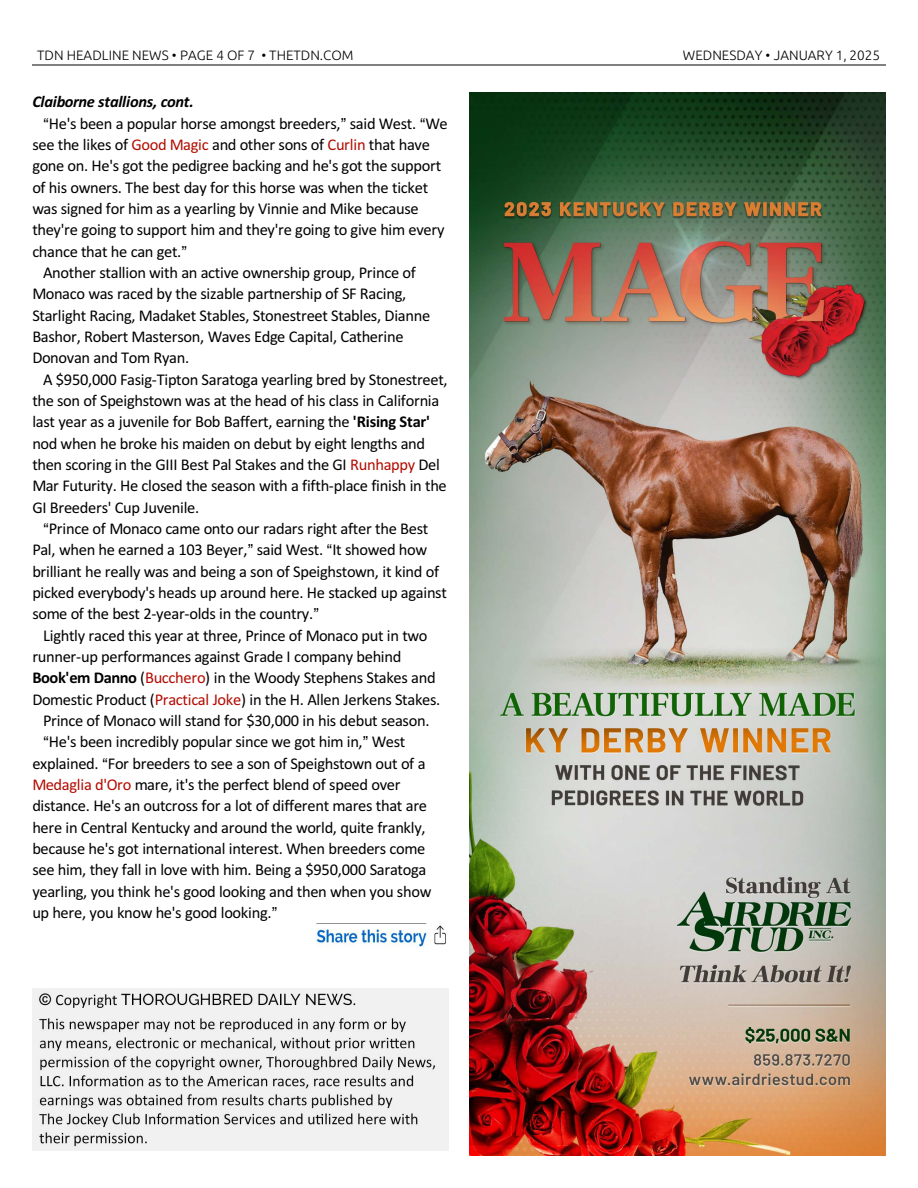
<style>
.page{position:relative;width:918px;height:1188px;background:#fff}
.page>*{position:absolute;margin:0;border:0;box-sizing:border-box;transform-origin:0 0}
.t1{font:16.5px "Calibri";letter-spacing:-.02em;color:#000}
.t2{font:italic 700 16.5px "Calibri";letter-spacing:-.02em;color:#000}
.t3{font:300 13.5px "Ubuntu";color:#000}
.s1{color:#b30b00}
.s2{font-weight:700}
</style>
<div class="page">
<hr style="left:32px;top:64px;width:853px;height:1px;background:#808080">
<img style="left:470px;top:92px;width:416px;height:1064px">
<img style="left:32px;top:988px;width:416px;height:162px">
<img style="left:315px;top:925px;width:131px;height:22px">
<p class="t3" style="left:37px;top:49px;width:318px">TDN HEADLINE NEWS • PAGE 4 OF 7 • THETDN.COM</p>
<p class="t3" style="left:683px;top:49px;width:199px">WEDNESDAY • JANUARY 1, 2025</p>
<p class="t2" style="left:32px;top:95px;width:163px">Claiborne stallions, cont.</p>
<p class="t1" style="left:49px;top:116px;width:400px">He's been a popular horse amongst breeders, said West. We</p>
<p class="t1" style="left:32px;top:138px;width:399px">see the likes of <span class="s1">Good Magic</span> and other sons of <span class="s1">Curlin</span> that have</p>
<p class="t1" style="left:32px;top:159px;width:410px">gone on. He's got the pedigree backing and he's got the support</p>
<p class="t1" style="left:32px;top:180px;width:397px">of his owners. The best day for this horse was when the ticket</p>
<p class="t1" style="left:32px;top:202px;width:388px">was signed for him as a yearling by Vinnie and Mike because</p>
<p class="t1" style="left:32px;top:223px;width:414px">they're going to support him and they're going to give him every</p>
<p class="t1" style="left:32px;top:244px;width:151px">chance that he can get.</p>
<p class="t1" style="left:43px;top:266px;width:374px">Another stallion with an active ownership group, Prince of</p>
<p class="t1" style="left:32px;top:287px;width:375px">Monaco was raced by the sizable partnership of SF Racing,</p>
<p class="t1" style="left:32px;top:308px;width:399px">Starlight Racing, Madaket Stables, Stonestreet Stables, Dianne</p>
<p class="t1" style="left:32px;top:330px;width:373px">Bashor, Robert Masterson, Waves Edge Capital, Catherine</p>
<p class="t1" style="left:32px;top:351px;width:158px">Donovan and Tom Ryan.</p>
<p class="t1" style="left:43px;top:372px;width:406px">A $950,000 Fasig-Tipton Saratoga yearling bred by Stonestreet,</p>
<p class="t1" style="left:32px;top:394px;width:409px">the son of Speighstown was at the head of his class in California</p>
<p class="t1" style="left:32px;top:415px;width:399px">last year as a juvenile for Bob Baffert, earning the <span class="s2">'Rising Star'</span></p>
<p class="t1" style="left:32px;top:436px;width:394px">nod when he broke his maiden on debut by eight lengths and</p>
<p class="t1" style="left:32px;top:458px;width:409px">then scoring in the GIII Best Pal Stakes and the GI <span class="s1">Runhappy</span> Del</p>
<p class="t1" style="left:32px;top:479px;width:416px">Mar Futurity. He closed the season with a fifth-place finish in the</p>
<p class="t1" style="left:32px;top:500px;width:168px">GI Breeders' Cup Juvenile.</p>
<p class="t1" style="left:49px;top:522px;width:381px">Prince of Monaco came onto our radars right after the Best</p>
<p class="t1" style="left:32px;top:543px;width:396px">Pal, when he earned a 103 Beyer, said West. It showed how</p>
<p class="t1" style="left:32px;top:564px;width:408px">brilliant he really was and being a son of Speighstown, it kind of</p>
<p class="t1" style="left:32px;top:586px;width:416px">picked everybody's heads up around here. He stacked up against</p>
<p class="t1" style="left:32px;top:607px;width:282px">some of the best 2-year-olds in the country.</p>
<p class="t1" style="left:43px;top:628px;width:386px">Lightly raced this year at three, Prince of Monaco put in two</p>
<p class="t1" style="left:32px;top:650px;width:371px">runner-up performances against Grade I company behind</p>
<p class="t1" style="left:32px;top:671px;width:405px"><span class="s2">Book'em Danno</span> (<span class="s1">Bucchero</span>) in the Woody Stephens Stakes and</p>
<p class="t1" style="left:32px;top:692px;width:410px">Domestic Product (<span class="s1">Practical Joke</span>) in the H. Allen Jerkens Stakes.</p>
<p class="t1" style="left:43px;top:714px;width:388px">Prince of Monaco will stand for $30,000 in his debut season.</p>
<p class="t1" style="left:49px;top:735px;width:358px">He's been incredibly popular since we got him in, West</p>
<p class="t1" style="left:32px;top:756px;width:395px">explained. For breeders to see a son of Speighstown out of a</p>
<p class="t1" style="left:32px;top:778px;width:370px"><span class="s1">Medaglia d'Oro</span> mare, it's the perfect blend of speed over</p>
<p class="t1" style="left:32px;top:799px;width:396px">distance. He's an outcross for a lot of different mares that are</p>
<p class="t1" style="left:32px;top:820px;width:395px">here in Central Kentucky and around the world, quite frankly,</p>
<p class="t1" style="left:32px;top:842px;width:394px">because he's got international interest. When breeders come</p>
<p class="t1" style="left:32px;top:863px;width:395px">see him, they fall in love with him. Being a $950,000 Saratoga</p>
<p class="t1" style="left:32px;top:884px;width:401px">yearling, you think he's good looking and then when you show</p>
<p class="t1" style="left:32px;top:906px;width:241px">up here, you know he's good looking.</p>
</div>
